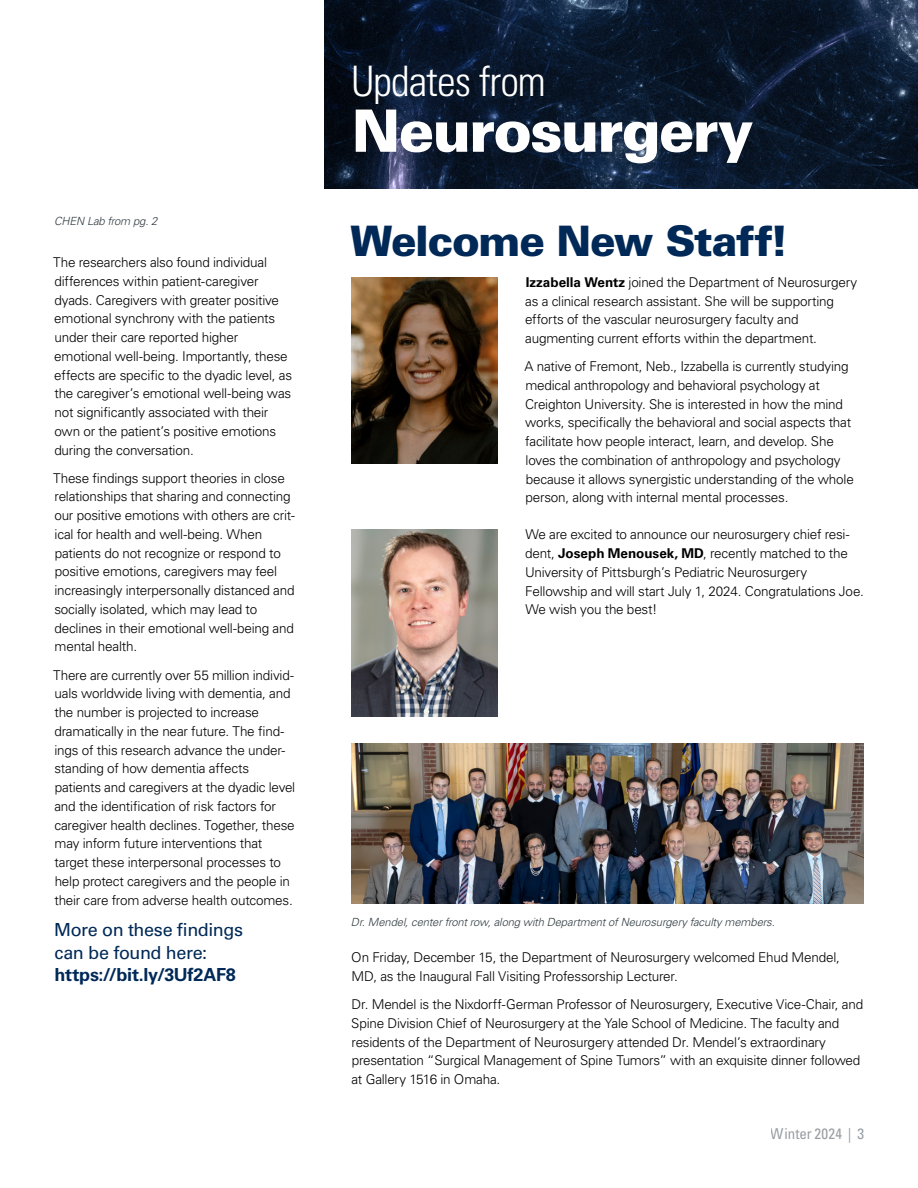
<style>
.page{position:relative;width:918px;height:1188px;background:#fff}
.page>*{position:absolute;margin:0;border:0;box-sizing:border-box;transform-origin:0 0}
.t1{font:900 58.5px "Univers LT Std";letter-spacing:-.035em;color:#fff}
.t2{font:900 42px "Univers LT Std";letter-spacing:-.035em;color:#002957}
.t3{font:300 condensed 42px "Univers LT Std";letter-spacing:-.025em;color:#fff}
.t4{font:18px/22.5px "Univers LT Std";letter-spacing:-.02em;color:#002957}
.t5{font:700 18px "Univers LT Std";letter-spacing:-.015em;color:#002957}
.t6{font:condensed 15px "Univers LT Std";letter-spacing:.005em;color:#989ea3}
.t7{font:300 13.5px/18.8px "Univers LT Std";letter-spacing:-.015em;color:#000}
.t8{font:italic 300 11.25px "Univers LT Std";letter-spacing:-.01em;color:#303c42}
.s1{font-weight:700}
</style>
<div class="page">
<svg style="left:324px;top:0;width:594px;height:189px;background:#0d1a2e"></svg>
<img style="left:351px;top:277px;width:147px;height:187px">
<img style="left:351px;top:529px;width:147px;height:187px">
<img style="left:351px;top:743px;width:513px;height:161px">
<p class="t8" style="left:54px;top:214px;width:105px">CHEN Lab from pg. 2</p>
<p class="t7" style="left:53px;top:253px;width:240px">The researchers also found individual differences within patient-caregiver dyads. Caregivers with greater positive emotional synchrony with the patients under their care reported higher emotional well-being. Importantly, these effects are specific to the dyadic level, as the caregiver’s emotional well-being was not significantly associated with their own or the patient’s positive emotions during the conversation.</p>
<p class="t7" style="left:53px;top:469px;width:243px">These findings support theories in close relationships that sharing and connecting our positive emotions with others are crit&shy;ical for health and well-being. When patients do not recognize or respond to positive emotions, caregivers may feel increasingly interpersonally distanced and socially isolated, which may lead to declines in their emotional well-being and mental health.</p>
<p class="t7" style="left:53px;top:665px;width:244px">There are currently over 55 million individ&shy;uals worldwide living with dementia, and the number is projected to increase dramatically in the near future. The find&shy;ings of this research advance the under&shy;standing of how dementia affects patients and caregivers at the dyadic level and the identification of risk factors for caregiver health declines. Together, these may inform future interventions that target these interpersonal processes to help protect caregivers and the people in their care from adverse health outcomes.</p>
<h3 class="t4" style="left:54px;top:919px;width:190px">More on these findings can be found here:</h3>
<h3 class="t5" style="left:55px;top:965px;width:183px">https://bit.ly/3Uf2AF8</h3>
<h2 class="t3" style="left:351px;top:56px;width:196px">Updates from</h2>
<h1 class="t1" style="left:352px;top:94px;width:403px">Neurosurgery</h1>
<h2 class="t2" style="left:351px;top:214px;width:440px">Welcome New Staff!</h2>
<p class="t7" style="left:525px;top:273px;width:334px"><span class="s1">Izzabella Wentz</span> joined the Department of Neurosurgery as a clinical research assistant. She will be supporting efforts of the vascular neurosurgery faculty and augmenting current efforts within the department.</p>
<p class="t7" style="left:524px;top:357px;width:331px">A native of Fremont, Neb., Izzabella is currently studying medical anthropology and behavioral psychology at Creighton University. She is interested in how the mind works, specifically the behavioral and social aspects that facilitate how people interact, learn, and develop. She loves the combination of anthropology and psychology because it allows synergistic understanding of the whole person, along with internal mental processes.</p>
<p class="t7" style="left:525px;top:525px;width:340px">We are excited to announce our neurosurgery chief resi&shy;dent, <span class="s1">Joseph Menousek, MD</span>, recently matched to the University of Pittsburgh’s Pediatric Neurosurgery Fellowship and will start July 1, 2024. Congratulations Joe.<br>We wish you the best!</p>
<p class="t8" style="left:351px;top:915px;width:425px">Dr. Mendel, center front row, along with Department of Neurosurgery faculty members.</p>
<p class="t7" style="left:351px;top:948px;width:490px">On Friday, December 15, the Department of Neurosurgery welcomed Ehud Mendel,<br>MD, as the Inaugural Fall Visiting Professorship Lecturer.</p>
<p class="t7" style="left:351px;top:995px;width:514px">Dr. Mendel is the Nixdorff-German Professor of Neurosurgery, Executive Vice-Chair, and Spine Division Chief of Neurosurgery at the Yale School of Medicine. The faculty and residents of the Department of Neurosurgery attended Dr. Mendel’s extraordinary presentation “Surgical Management of Spine Tumors” with an exquisite dinner followed at Gallery 1516 in Omaha.</p>
<p class="t6" style="left:771px;top:1125px;width:95px">Winter 2024 | 3</p>
</div>
